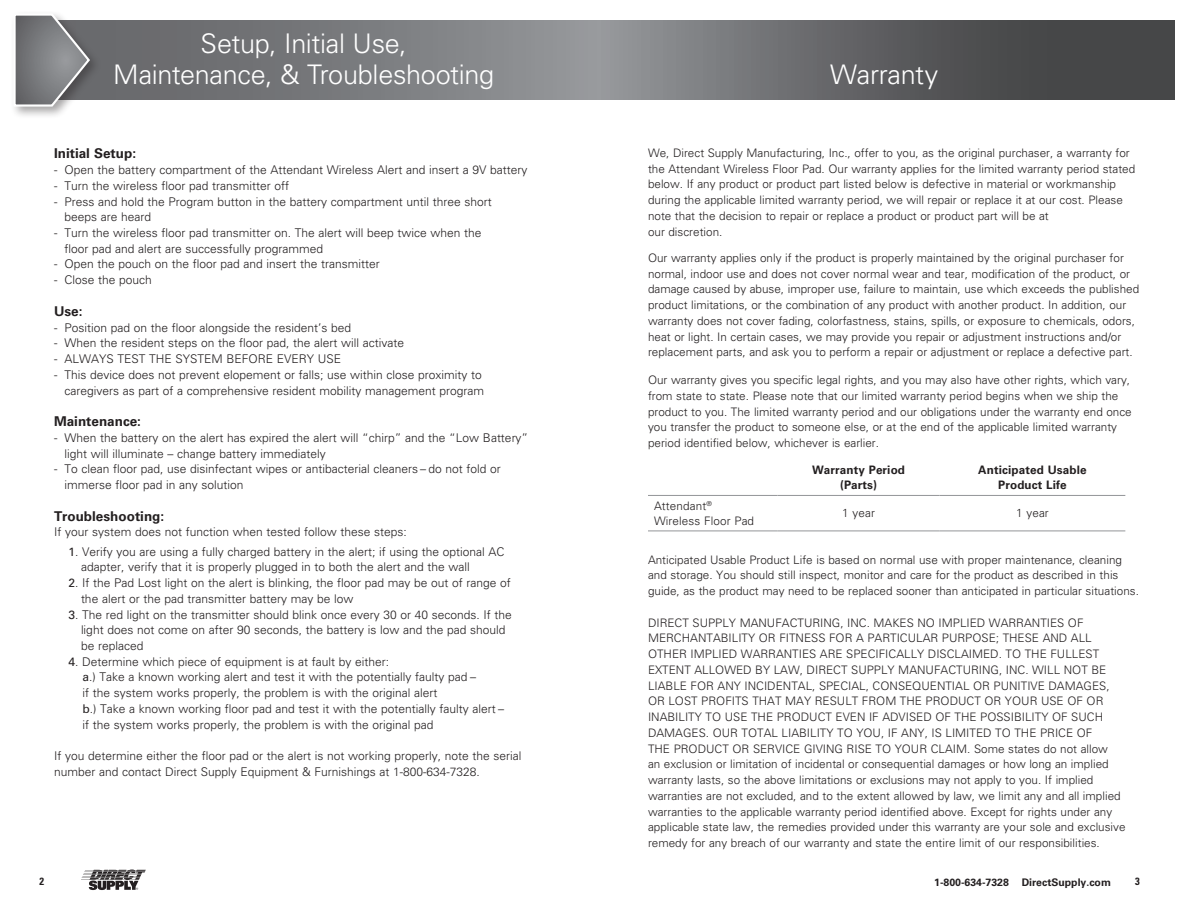
<style>
.page{position:relative;width:1188px;height:918px;background:#fff}
.page>*{position:absolute;margin:0;border:0;box-sizing:border-box;transform-origin:0 0}
.t1{font:300 27px/31.5px "Univers LT Std";letter-spacing:-.015em;color:#fff;text-align:center}
.t2{font:700 13.5px "Univers LT Std";color:#231f20}
.t3{font:300 12px/15.8px "Univers LT Std";color:#231f20}
.t4{font:300 11.7px/15.8px "Univers LT Std";color:#231f20}
.t5{font:700 11.7px/15px "Univers LT Std";letter-spacing:.01em;color:#231f20;text-align:center}
.t6{font:700 10.5px "Univers LT Std";color:#231f20}
.t7{font:700 condensed 10.5px "Univers LT Std";color:#231f20}
.s1{font-weight:400}
</style>
<div class="page">
<svg style="left:81px;top:870px;width:65px;height:20px"></svg>
<svg style="left:102px;top:20px;width:1072px;height:80px;background:#6d6e71"></svg>
<div style="left:10px;top:10px;width:92px;height:110px;background:#231f20;opacity:.4"></div>
<svg style="left:12px;top:12px;width:79px;height:96px;background:#8d8e90"></svg>
<hr style="left:648px;top:495px;width:130px;height:1px;background:#939598">
<hr style="left:778px;top:495px;width:162px;height:1px;background:#939598">
<hr style="left:940px;top:495px;width:185px;height:1px;background:#939598">
<hr style="left:648px;top:531px;width:130px;height:1px;background:#939598">
<hr style="left:778px;top:531px;width:162px;height:1px;background:#939598">
<hr style="left:940px;top:531px;width:185px;height:1px;background:#939598">
<h1 class="t1" style="left:113px;top:27px;width:383px">Setup, Initial Use,<br>Maintenance, &amp; Troubleshooting</h1>
<p class="t2" style="left:54px;top:146px;width:84px">Initial Setup:</p>
<p class="t3" style="left:54px;top:162px;width:475px">- Open the battery compartment of the Attendant Wireless Alert and insert a 9V battery</p>
<p class="t3" style="left:54px;top:178px;width:237px">- Turn the wireless floor pad transmitter off</p>
<p class="t3" style="left:64px;top:193px;width:429px;text-indent:-10px">- Press and hold the Program button in the battery compartment until three short beeps are heard</p>
<p class="t3" style="left:64px;top:225px;width:419px;text-indent:-10px">- Turn the wireless floor pad transmitter on. The alert will beep twice when the floor pad and alert are successfully programmed</p>
<p class="t3" style="left:54px;top:256px;width:327px">- Open the pouch on the floor pad and insert the transmitter</p>
<p class="t3" style="left:54px;top:272px;width:99px">- Close the pouch</p>
<p class="t2" style="left:54px;top:303px;width:30px">Use:</p>
<p class="t3" style="left:54px;top:319px;width:299px">- Position pad on the floor alongside the resident’s bed</p>
<p class="t3" style="left:54px;top:335px;width:352px">- When the resident steps on the floor pad, the alert will activate</p>
<p class="t3" style="left:54px;top:351px;width:289px">- ALWAYS TEST THE SYSTEM BEFORE EVERY USE</p>
<p class="t3" style="left:54px;top:367px;width:432px;text-align:right">- This device does not prevent elopement or falls; use within close proximity to caregivers as part of a comprehensive resident mobility management program</p>
<p class="t2" style="left:54px;top:413px;width:89px">Maintenance:</p>
<p class="t3" style="left:64px;top:430px;width:465px;text-indent:-10px">- When the battery on the alert has expired the alert will “chirp” and the “Low Battery” light will illuminate – change battery immediately</p>
<p class="t3" style="left:64px;top:461px;width:438px;text-indent:-10px">- To clean floor pad, use disinfectant wipes or antibacterial cleaners – do not fold or immerse floor pad in any solution</p>
<p class="t2" style="left:54px;top:508px;width:112px">Troubleshooting:</p>
<p class="t3" style="left:54px;top:524px;width:354px">If your system does not function when tested follow these steps:</p>
<p class="t3" style="left:81px;top:543px;width:425px;text-indent:-13px"><span class="s1">1</span>. Verify you are using a fully charged battery in the alert; if using the optional AC adapter, verify that it is properly plugged in to both the alert and the wall</p>
<p class="t3" style="left:81px;top:575px;width:431px;text-indent:-13px"><span class="s1">2</span>. If the Pad Lost light on the alert is blinking, the floor pad may be out of range of the alert or the pad transmitter battery may be low</p>
<p class="t3" style="left:81px;top:606px;width:432px;text-indent:-13px"><span class="s1">3</span>. The red light on the transmitter should blink once every 30 or 40 seconds. If the light does not come on after 90 seconds, the battery is low and the pad should be replaced</p>
<p class="t3" style="left:82px;top:654px;width:423px;text-indent:-14px"><span class="s1">4</span>. Determine which piece of equipment is at fault by either:<br><span class="s1">a</span>.) Take a known working alert and test it with the potentially faulty pad –<br>if the system works properly, the problem is with the original alert<br><span class="s1">b</span>.) Take a known working floor pad and test it with the potentially faulty alert – if the system works properly, the problem is with the original pad</p>
<p class="t3" style="left:54px;top:748px;width:469px">If you determine either the floor pad or the alert is not working properly, note the serial number and contact Direct Supply Equipment &amp; Furnishings at 1-800-634-7328.</p>
<h1 class="t1" style="left:830px;top:59px;width:109px">Warranty</h1>
<p class="t4" style="left:648px;top:145px;width:489px">We, Direct Supply Manufacturing, Inc., offer to you, as the original purchaser, a warranty for the Attendant Wireless Floor Pad. Our warranty applies for the limited warranty period stated below. If any product or product part listed below is defective in material or workmanship during the applicable limited warranty period, we will repair or replace it at our cost. Please note that the decision to repair or replace a product or product part will be at<br>our discretion.</p>
<p class="t4" style="left:648px;top:250px;width:493px">Our warranty applies only if the product is properly maintained by the original purchaser for normal, indoor use and does not cover normal wear and tear, modification of the product, or damage caused by abuse, improper use, failure to maintain, use which exceeds the published product limitations, or the combination of any product with another product. In addition, our warranty does not cover fading, colorfastness, stains, spills, or exposure to chemicals, odors, heat or light. In certain cases, we may provide you repair or adjustment instructions and/or replacement parts, and ask you to perform a repair or adjustment or replace a defective part.</p>
<p class="t4" style="left:648px;top:372px;width:485px">Our warranty gives you specific legal rights, and you may also have other rights, which vary, from state to state. Please note that our limited warranty period begins when we ship the product to you. The limited warranty period and our obligations under the warranty end once you transfer the product to someone else, or at the end of the applicable limited warranty period identified below, whichever is earlier.</p>
<p class="t5" style="left:812px;top:463px;width:94px">Warranty Period (Parts)</p>
<p class="t5" style="left:978px;top:463px;width:110px">Anticipated Usable<br>Product Life</p>
<p class="t4" style="left:654px;top:498px;width:102px;line-height:15px">Attendant<sup>®<br></sup>Wireless Floor Pad</p>
<p class="t4" style="left:842px;top:505px;width:34px">1 year</p>
<p class="t4" style="left:1016px;top:505px;width:34px">1 year</p>
<p class="t4" style="left:648px;top:552px;width:492px">Anticipated Usable Product Life is based on normal use with proper maintenance, cleaning and storage. You should still inspect, monitor and care for the product as described in this guide, as the product may need to be replaced sooner than anticipated in particular situations.</p>
<p class="t4" style="left:648px;top:615px;width:479px">DIRECT SUPPLY MANUFACTURING, INC. MAKES NO IMPLIED WARRANTIES OF MERCHANTABILITY OR FITNESS FOR A PARTICULAR PURPOSE; THESE AND ALL OTHER IMPLIED WARRANTIES ARE SPECIFICALLY DISCLAIMED. TO THE FULLEST EXTENT ALLOWED BY LAW, DIRECT SUPPLY MANUFACTURING, INC. WILL NOT BE LIABLE FOR ANY INCIDENTAL, SPECIAL, CONSEQUENTIAL OR PUNITIVE DAMAGES, OR LOST PROFITS THAT MAY RESULT FROM THE PRODUCT OR YOUR USE OF OR INABILITY TO USE THE PRODUCT EVEN IF ADVISED OF THE POSSIBILITY OF SUCH DAMAGES. OUR TOTAL LIABILITY TO YOU, IF ANY, IS LIMITED TO THE PRICE OF<br>THE PRODUCT OR SERVICE GIVING RISE TO YOUR CLAIM. Some states do not allow<br>an exclusion or limitation of incidental or consequential damages or how long an implied warranty lasts, so the above limitations or exclusions may not apply to you. If implied warranties are not excluded, and to the extent allowed by law, we limit any and all implied warranties to the applicable warranty period identified above. Except for rights under any applicable state law, the remedies provided under this warranty are your sole and exclusive remedy for any breach of our warranty and state the entire limit of our responsibilities.</p>
<p class="t7" style="left:39px;top:875px;width:6px">2</p>
<p class="t6" style="left:934px;top:876px;width:178px">1-800-634-7328 DirectSupply.com</p>
<p class="t7" style="left:1135px;top:875px;width:6px">3</p>
</div>
